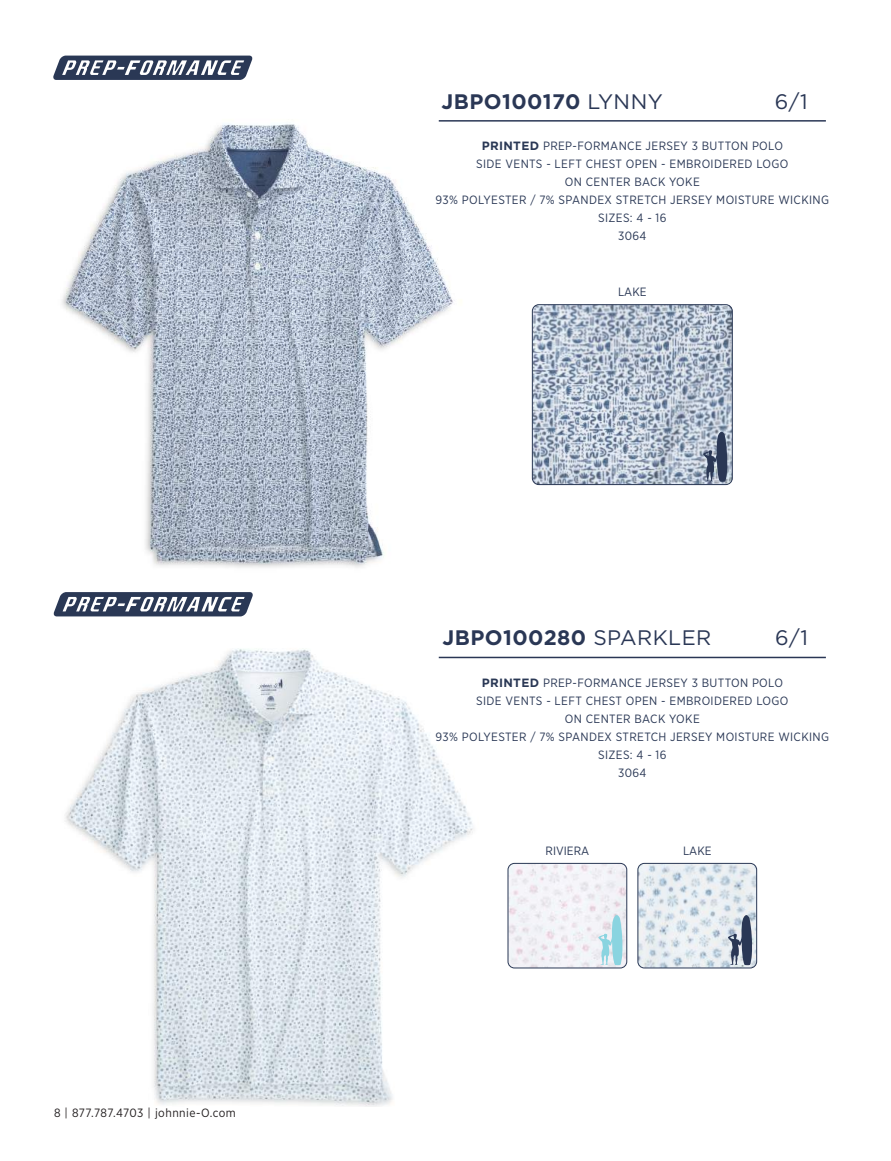
<style>
.page{position:relative;width:891px;height:1161px;background:#fff}
.page>*{position:absolute;margin:0;border:0;box-sizing:border-box;transform-origin:0 0}
.t1{font:700 21px "Gotham";letter-spacing:.02em;color:#2a3755}
.t2{font:21px "Gotham";color:#2a3755}
.t3{font:12px/18px "Gotham Narrow";letter-spacing:.03em;color:#2a3855;text-align:center}
.t4{font:12px "Gotham Narrow";letter-spacing:.04em;color:#231f20}
.t5{font:12px "Gotham Narrow";color:#2a3855}
.s1{font-weight:400}
.s2{font-family:"Gotham";font-weight:700}
</style>
<div class="page">
<img style="left:62px;top:120px;width:393px;height:448px">
<hr style="left:439px;top:120px;width:387px;height:2px;background:#2a3755">
<svg style="left:53px;top:56px;width:200px;height:24px"></svg>
<img style="left:532px;top:306px;width:199px;height:179px">
<div style="left:532px;top:304px;width:201px;height:181px;border:1px solid #2a3855;border-radius:6px"></div>
<svg style="left:703px;top:432px;width:25px;height:50px"></svg>
<img style="left:65px;top:648px;width:415px;height:459px">
<hr style="left:439px;top:657px;width:387px;height:1px;background:#2a3755">
<svg style="left:53px;top:592px;width:200px;height:24px"></svg>
<img style="left:508px;top:863px;width:119px;height:105px">
<div style="left:508px;top:863px;width:119px;height:105px;border:1px solid #2a3855;border-radius:6px"></div>
<img style="left:638px;top:863px;width:119px;height:105px">
<div style="left:638px;top:863px;width:119px;height:105px;border:1px solid #2a3855;border-radius:6px"></div>
<svg style="left:598px;top:915px;width:25px;height:50px"></svg>
<svg style="left:728px;top:915px;width:25px;height:50px"></svg>
<p class="t4" style="left:54px;top:1105px;width:183px">8 | 877.787.4703 | johnnie-O.com</p>
<h1 class="t2" style="left:775px;top:88px;width:34px">6/1</h1>
<h1 class="t1" style="left:442px;top:88px;width:223px">JBPO100170 <span class="s1">LYNNY</span></h1>
<p class="t3" style="left:436px;top:137px;width:395px"><span class="s2">PRINTED</span> PREP-FORMANCE JERSEY 3 BUTTON POLO<br>SIDE VENTS - LEFT CHEST OPEN - EMBROIDERED LOGO<br>ON CENTER BACK YOKE<br>93% POLYESTER / 7% SPANDEX STRETCH JERSEY MOISTURE WICKING<br>SIZES: 4 - 16<br>3064</p>
<p class="t3" style="left:618px;top:282px;width:30px">LAKE</p>
<h1 class="t2" style="left:775px;top:624px;width:34px">6/1</h1>
<h1 class="t1" style="left:443px;top:624px;width:270px">JBPO100280 <span class="s1">SPARKLER</span></h1>
<p class="t3" style="left:436px;top:673px;width:395px"><span class="s2">PRINTED</span> PREP-FORMANCE JERSEY 3 BUTTON POLO<br>SIDE VENTS - LEFT CHEST OPEN - EMBROIDERED LOGO<br>ON CENTER BACK YOKE<br>93% POLYESTER / 7% SPANDEX STRETCH JERSEY MOISTURE WICKING<br>SIZES: 4 - 16<br>3064</p>
<p class="t5" style="left:546px;top:843px;width:45px">RIVIERA</p>
<p class="t3" style="left:683px;top:841px;width:30px">LAKE</p>
</div>
